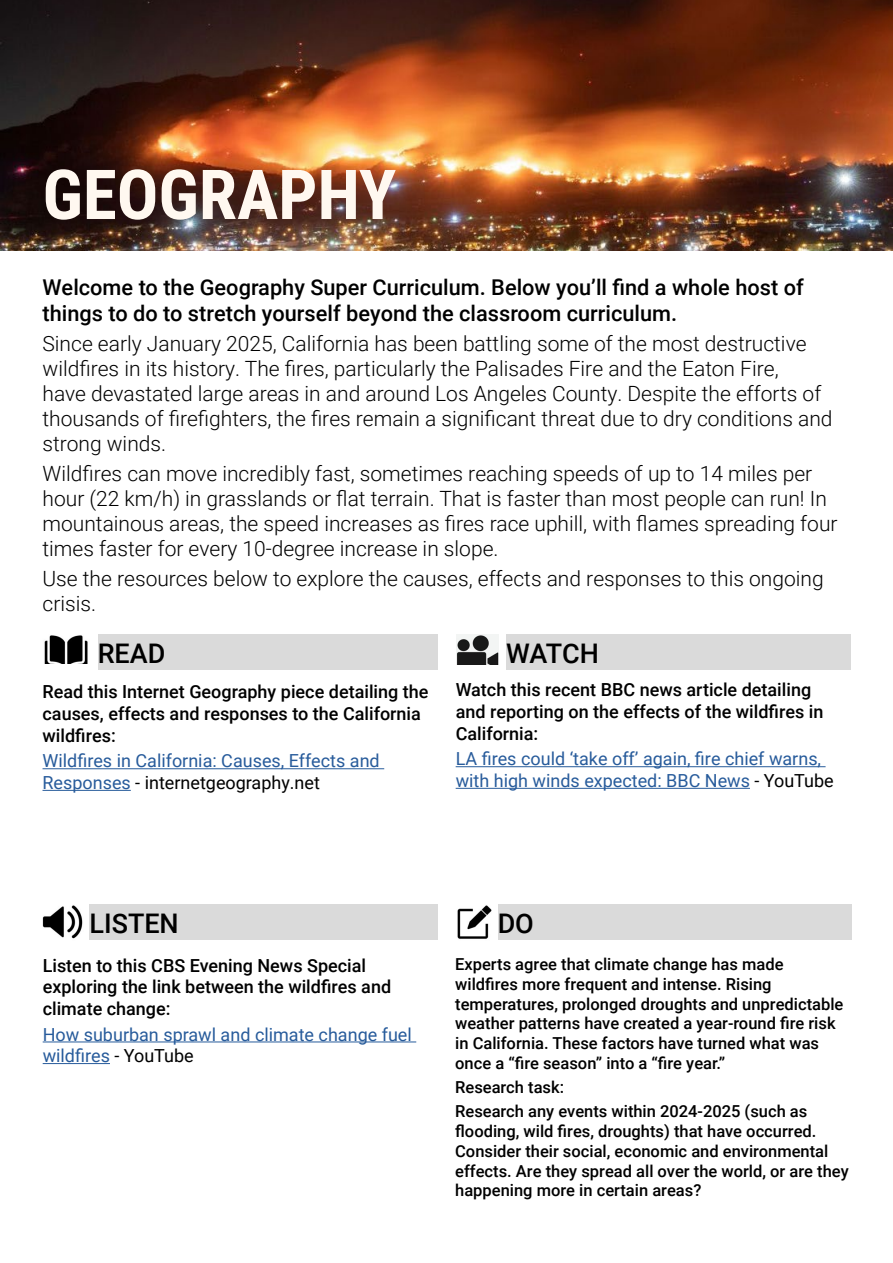
<style>
.page{position:relative;width:893px;height:1263px;background:#fff}
.page>*{position:absolute;margin:0;border:0;box-sizing:border-box;transform-origin:0 0}
.t1{font:700 69px "Roboto Condensed";color:#fff8f0}
.t2{font:500 27px "Roboto";color:#000}
.t3{font:500 21.75px/26.1px "Roboto";color:#000}
.t4{font:300 21px/25.2px "Roboto";color:#000}
.t5{font:500 18px/21.6px "Roboto";color:#000}
.t6{font:18px/21.6px "Roboto";color:#275b9b}
.t7{font:500 16.5px/19.8px "Roboto";color:#000}
.s1{color:#000}
</style>
<div class="page">
<img style="left:0;top:0;width:893px;height:251px">
<img style="left:42px;top:905px;width:41px;height:34px">
<div style="left:89px;top:904px;width:349px;height:36px;background:#dadada"></div>
<hr style="left:43px;top:1041px;width:373px;height:1px;background:#275b9b">
<hr style="left:43px;top:1063px;width:67px;height:1px;background:#275b9b">
<img style="left:456px;top:634px;width:43px;height:30px">
<div style="left:506px;top:634px;width:345px;height:36px;background:#dadada"></div>
<hr style="left:456px;top:766px;width:370px;height:1px;background:#275b9b">
<hr style="left:456px;top:788px;width:294px;height:1px;background:#275b9b">
<img style="left:457px;top:905px;width:35px;height:34px">
<div style="left:498px;top:904px;width:353px;height:36px;background:#dadada"></div>
<img style="left:44px;top:635px;width:44px;height:28px">
<div style="left:98px;top:634px;width:339px;height:36px;background:#dadada"></div>
<hr style="left:43px;top:768px;width:341px;height:1px;background:#275b9b">
<hr style="left:43px;top:790px;width:88px;height:1px;background:#275b9b">
<h1 class="t1" style="left:43px;top:146px;width:355px">GEOGRAPHY</h1>
<p class="t3" style="left:43px;top:273px;width:763px">Welcome to the Geography Super Curriculum. Below you’ll find a whole host of things to do to stretch yourself beyond the classroom curriculum.</p>
<p class="t4" style="left:43px;top:330px;width:791px">Since early January 2025, California has been battling some of the most destructive wildfires in its history. The fires, particularly the Palisades Fire and the Eaton Fire,<br>have devastated large areas in and around Los Angeles County. Despite the efforts of thousands of firefighters, the fires remain a significant threat due to dry conditions and strong winds.</p>
<p class="t4" style="left:43px;top:460px;width:797px">Wildfires can move incredibly fast, sometimes reaching speeds of up to 14 miles per hour (22 km/h) in grasslands or flat terrain. That is faster than most people can run! In mountainous areas, the speed increases as fires race uphill, with flames spreading four times faster for every 10-degree increase in slope.</p>
<p class="t4" style="left:43px;top:565px;width:783px">Use the resources below to explore the causes, effects and responses to this ongoing crisis.</p>
<p class="t2" style="left:98px;top:634px;width:69px">READ</p>
<p class="t5" style="left:43px;top:680px;width:387px">Read this Internet Geography piece detailing the causes, effects and responses to the California wildfires:</p>
<p class="t6" style="left:43px;top:749px;width:339px">Wildfires in California: Causes, Effects and<br>Responses <span class="s1">- internetgeography.net</span></p>
<p class="t2" style="left:506px;top:634px;width:94px">WATCH</p>
<p class="t5" style="left:456px;top:678px;width:369px">Watch this recent BBC news article detailing and reporting on the effects of the wildfires in<br>California:</p>
<p class="t6" style="left:456px;top:747px;width:380px">LA fires could ‘take off’ again, fire chief warns, with high winds expected: BBC News <span class="s1">- YouTube</span></p>
<p class="t2" style="left:89px;top:904px;width:91px">LISTEN</p>
<p class="t5" style="left:43px;top:954px;width:350px">Listen to this CBS Evening News Special exploring the link between the wildfires and climate change:</p>
<p class="t6" style="left:43px;top:1023px;width:371px">How suburban sprawl and climate change fuel wildfires <span class="s1">- YouTube</span></p>
<p class="t2" style="left:498px;top:904px;width:38px">DO</p>
<p class="t7" style="left:455px;top:954px;width:390px">Experts agree that climate change has made wildfires more frequent and intense. Rising temperatures, prolonged droughts and unpredictable weather patterns have created a year-round fire risk in California. These factors have turned what was once a “fire season” into a “fire year.”</p>
<p class="t7" style="left:455px;top:1074px;width:354px;line-height:24px">Research task:<br>Research any events within 2024-2025 (such as</p>
<p class="t7" style="left:455px;top:1120px;width:395px">flooding, wild fires, droughts) that have occurred.<br>Consider their social, economic and environmental effects. Are they spread all over the world, or are they happening more in certain areas?</p>
</div>
